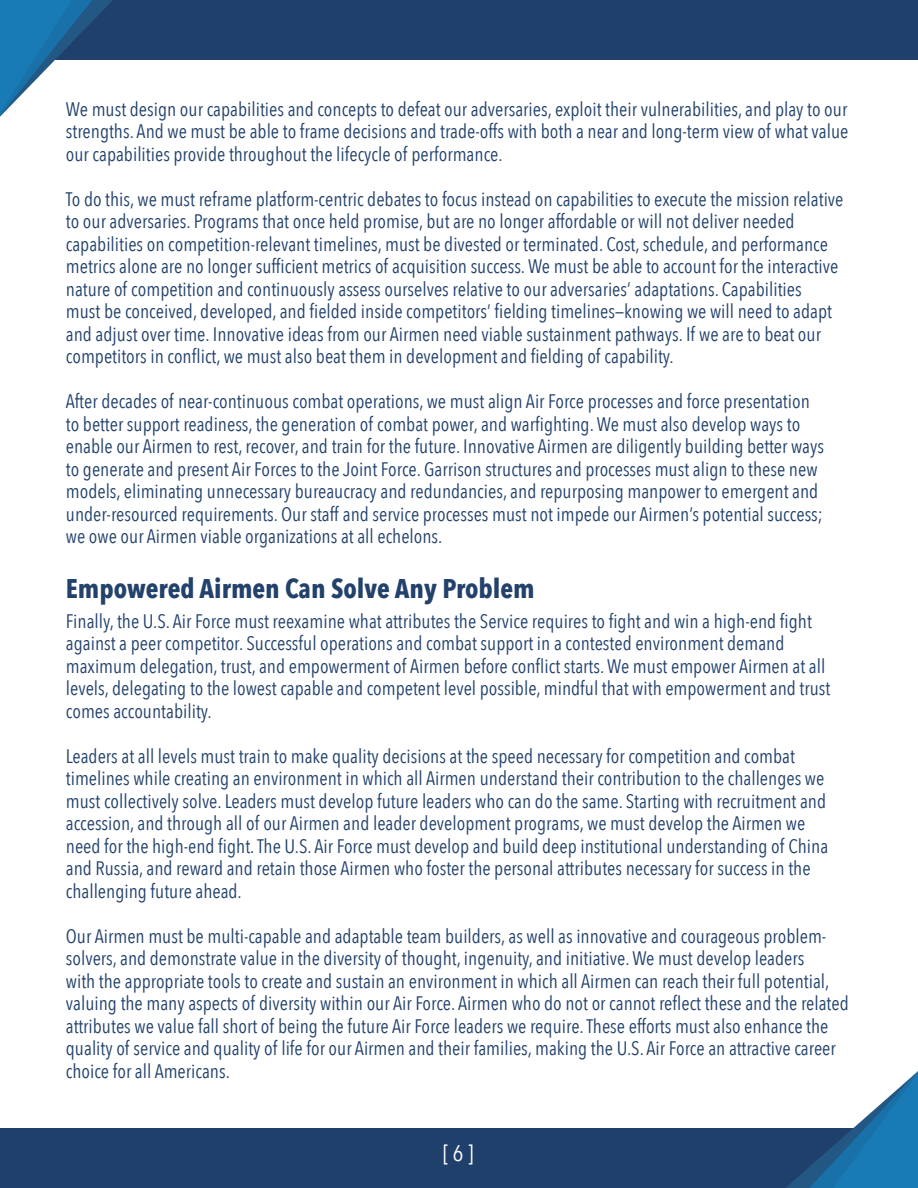
<style>
.page{position:relative;width:918px;height:1188px;background:#fff}
.page>*{position:absolute;margin:0;border:0;box-sizing:border-box;transform-origin:0 0}
.t1{font:700 27px "Avenir Next Condensed";color:#22416b}
.t2{font:22.5px "Avenir Next Condensed";color:#fff}
.t3{font:19.5px/22.5px "Avenir Next Condensed";color:#22416b}
</style>
<div class="page">
<div style="left:0;top:1128px;width:918px;height:60px;background:#20406c"></div>
<svg style="left:786px;top:1071px;width:132px;height:117px"></svg>
<div style="left:0;top:0;width:918px;height:60px;background:#20406c"></div>
<svg style="left:0;top:0;width:113px;height:117px"></svg>
<p class="t3" style="left:66px;top:97px;width:783px">We must design our capabilities and concepts to defeat our adversaries, exploit their vulnerabilities, and play to our</p>
<p class="t3" style="left:66px;top:119px;width:784px">strengths. And we must be able to frame decisions and trade-offs with both a near and long-term view of what value</p>
<p class="t3" style="left:66px;top:142px;width:438px">our capabilities provide throughout the lifecycle of performance.</p>
<p class="t3" style="left:66px;top:187px;width:779px">To do this, we must reframe platform-centric debates to focus instead on capabilities to execute the mission relative</p>
<p class="t3" style="left:66px;top:209px;width:730px">to our adversaries. Programs that once held promise, but are no longer affordable or will not deliver needed</p>
<p class="t3" style="left:66px;top:232px;width:764px">capabilities on competition-relevant timelines, must be divested or terminated. Cost, schedule, and performance</p>
<p class="t3" style="left:66px;top:254px;width:774px">metrics alone are no longer sufficient metrics of acquisition success. We must be able to account for the interactive</p>
<p class="t3" style="left:66px;top:277px;width:737px">nature of competition and continuously assess ourselves relative to our adversaries’ adaptations. Capabilities</p>
<p class="t3" style="left:66px;top:299px;width:768px">must be conceived, developed, and fielded inside competitors’ fielding timelines—knowing we will need to adapt</p>
<p class="t3" style="left:66px;top:322px;width:757px">and adjust over time. Innovative ideas from our Airmen need viable sustainment pathways. If we are to beat our</p>
<p class="t3" style="left:66px;top:344px;width:609px">competitors in conflict, we must also beat them in development and fielding of capability.</p>
<p class="t3" style="left:66px;top:389px;width:746px">After decades of near-continuous combat operations, we must align Air Force processes and force presentation</p>
<p class="t3" style="left:66px;top:412px;width:736px">to better support readiness, the generation of combat power, and warfighting. We must also develop ways to</p>
<p class="t3" style="left:66px;top:434px;width:760px">enable our Airmen to rest, recover, and train for the future. Innovative Airmen are diligently building better ways</p>
<p class="t3" style="left:66px;top:457px;width:753px">to generate and present Air Forces to the Joint Force. Garrison structures and processes must align to these new</p>
<p class="t3" style="left:66px;top:479px;width:754px">models, eliminating unnecessary bureaucracy and redundancies, and repurposing manpower to emergent and</p>
<p class="t3" style="left:66px;top:502px;width:759px">under-resourced requirements. Our staff and service processes must not impede our Airmen’s potential success;</p>
<p class="t3" style="left:66px;top:524px;width:378px">we owe our Airmen viable organizations at all echelons.</p>
<p class="t1" style="left:66px;top:572px;width:470px">Empowered Airmen Can Solve Any Problem</p>
<p class="t3" style="left:66px;top:609px;width:748px">Finally, the U.S. Air Force must reexamine what attributes the Service requires to fight and win a high-end fight against a peer competitor. Successful operations and combat support in a contested environment demand</p>
<p class="t3" style="left:66px;top:654px;width:761px">maximum delegation, trust, and empowerment of Airmen before conflict starts. We must empower Airmen at all</p>
<p class="t3" style="left:66px;top:676px;width:766px">levels, delegating to the lowest capable and competent level possible, mindful that with empowerment and trust</p>
<p class="t3" style="left:66px;top:699px;width:147px">comes accountability.</p>
<p class="t3" style="left:66px;top:744px;width:731px">Leaders at all levels must train to make quality decisions at the speed necessary for competition and combat</p>
<p class="t3" style="left:66px;top:766px;width:760px">timelines while creating an environment in which all Airmen understand their contribution to the challenges we</p>
<p class="t3" style="left:66px;top:789px;width:762px">must collectively solve. Leaders must develop future leaders who can do the same. Starting with recruitment and</p>
<p class="t3" style="left:66px;top:811px;width:741px">accession, and through all of our Airmen and leader development programs, we must develop the Airmen we</p>
<p class="t3" style="left:66px;top:834px;width:764px">need for the high-end fight. The U.S. Air Force must develop and build deep institutional understanding of China</p>
<p class="t3" style="left:66px;top:856px;width:746px">and Russia, and reward and retain those Airmen who foster the personal attributes necessary for success in the</p>
<p class="t3" style="left:66px;top:879px;width:177px">challenging future ahead.</p>
<p class="t3" style="left:66px;top:924px;width:762px">Our Airmen must be multi-capable and adaptable team builders, as well as innovative and courageous problem&shy;solvers, and demonstrate value in the diversity of thought, ingenuity, and initiative. We must develop leaders</p>
<p class="t3" style="left:66px;top:969px;width:765px">with the appropriate tools to create and sustain an environment in which all Airmen can reach their full potential,</p>
<p class="t3" style="left:66px;top:991px;width:784px">valuing the many aspects of diversity within our Air Force. Airmen who do not or cannot reflect these and the related</p>
<p class="t3" style="left:66px;top:1014px;width:764px">attributes we value fall short of being the future Air Force leaders we require. These efforts must also enhance the</p>
<p class="t3" style="left:66px;top:1036px;width:772px">quality of service and quality of life for our Airmen and their families, making the U.S. Air Force an attractive career</p>
<p class="t3" style="left:66px;top:1059px;width:166px">choice for all Americans.</p>
<p class="t2" style="left:443px;top:1134px;width:32px">[ 6 ]</p>
</div>
